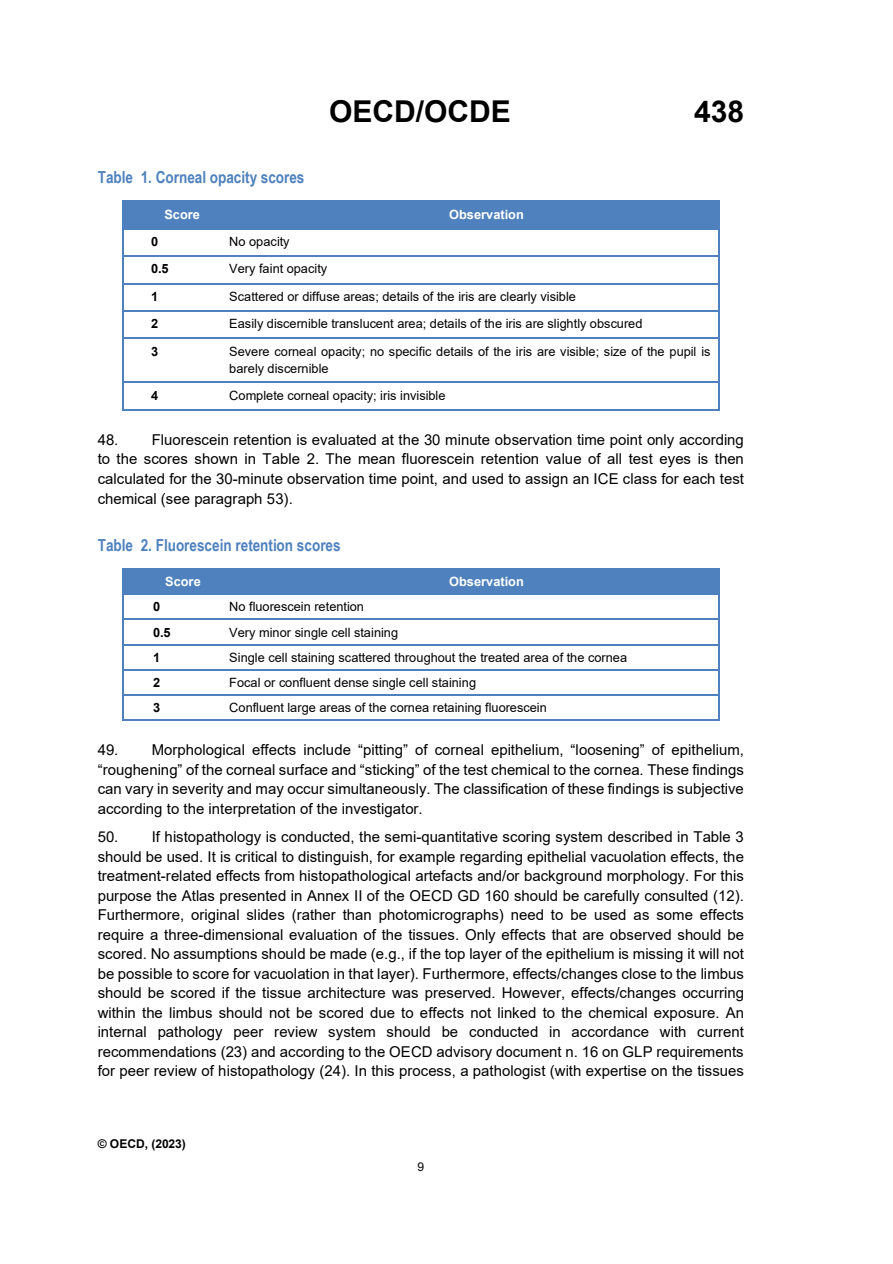
<style>
.page{position:relative;width:893px;height:1264px;background:#fff}
.page>*{position:absolute;margin:0;border:0;box-sizing:border-box;transform-origin:0 0}
.t1{font:700 30px "Arial";color:#000}
.t2{font:700 16.5px "Arial Narrow";color:#4e81bd}
.t3{font:15px/19.5px "Arial";color:#000;text-align:justify}
.t4{font:12.75px/17px "Arial";letter-spacing:.005em;color:#000}
.t5{font:700 12.75px "Arial";color:#fff}
.t6{font:700 12.75px "Arial";color:#000}
.t7{font:700 12px "Arial";letter-spacing:-.005em;color:#000}
.t8{font:12px "Arial";color:#000}
</style>
<div class="page">
<div style="left:124px;top:202px;width:97px;height:26px;background:#4e81bd"></div>
<div style="left:221px;top:202px;width:497px;height:26px;background:#4e81bd"></div>
<hr style="left:124px;top:201px;width:97px;height:1px;background:#4e81bd">
<hr style="left:223px;top:201px;width:495px;height:1px;background:#4e81bd">
<hr style="left:124px;top:228px;width:97px;height:1px;background:#4e81bd">
<hr style="left:223px;top:228px;width:495px;height:1px;background:#4e81bd">
<hr style="left:124px;top:255px;width:97px;height:2px;background:#4e81bd">
<hr style="left:223px;top:255px;width:495px;height:2px;background:#4e81bd">
<hr style="left:124px;top:283px;width:97px;height:1px;background:#4e81bd">
<hr style="left:223px;top:283px;width:495px;height:1px;background:#4e81bd">
<hr style="left:124px;top:310px;width:97px;height:1px;background:#4e81bd">
<hr style="left:223px;top:310px;width:495px;height:1px;background:#4e81bd">
<svg style="left:123px;top:201px;width:1px;height:138px"></svg>
<hr style="left:124px;top:337px;width:97px;height:2px;background:#4e81bd">
<hr style="left:223px;top:337px;width:495px;height:2px;background:#4e81bd">
<svg style="left:718px;top:201px;width:1px;height:138px"></svg>
<hr style="left:123px;top:339px;width:1px;height:42px;background:#4e81bd">
<hr style="left:718px;top:339px;width:1px;height:42px;background:#4e81bd">
<hr style="left:124px;top:381px;width:97px;height:2px;background:#4e81bd">
<hr style="left:223px;top:381px;width:495px;height:2px;background:#4e81bd">
<svg style="left:123px;top:381px;width:1px;height:29px"></svg>
<hr style="left:124px;top:409px;width:97px;height:1px;background:#4e81bd">
<hr style="left:222px;top:409px;width:496px;height:1px;background:#4e81bd">
<svg style="left:718px;top:381px;width:1px;height:29px"></svg>
<div style="left:124px;top:569px;width:97px;height:24px;background:#4e81bd"></div>
<div style="left:221px;top:569px;width:497px;height:24px;background:#4e81bd"></div>
<hr style="left:124px;top:568px;width:97px;height:1px;background:#4e81bd">
<hr style="left:223px;top:568px;width:495px;height:1px;background:#4e81bd">
<hr style="left:124px;top:593px;width:97px;height:2px;background:#4e81bd">
<hr style="left:223px;top:593px;width:495px;height:2px;background:#4e81bd">
<hr style="left:124px;top:618px;width:97px;height:2px;background:#4e81bd">
<hr style="left:223px;top:618px;width:495px;height:2px;background:#4e81bd">
<hr style="left:124px;top:643px;width:97px;height:2px;background:#4e81bd">
<hr style="left:223px;top:643px;width:495px;height:2px;background:#4e81bd">
<hr style="left:124px;top:669px;width:97px;height:1px;background:#4e81bd">
<hr style="left:223px;top:669px;width:495px;height:1px;background:#4e81bd">
<hr style="left:124px;top:694px;width:97px;height:1px;background:#4e81bd">
<hr style="left:223px;top:694px;width:495px;height:1px;background:#4e81bd">
<svg style="left:123px;top:568px;width:1px;height:152px"></svg>
<hr style="left:124px;top:719px;width:97px;height:1px;background:#4e81bd">
<hr style="left:222px;top:719px;width:496px;height:1px;background:#4e81bd">
<svg style="left:718px;top:568px;width:1px;height:152px"></svg>
<h1 class="t1" style="left:329px;top:90px;width:183px">OECD/OCDE</h1>
<h1 class="t1" style="left:694px;top:90px;width:52px">438</h1>
<p class="t2" style="left:98px;top:165px;width:208px">Table 1. Corneal opacity scores</p>
<p class="t5" style="left:164px;top:205px;width:37px">Score</p>
<p class="t5" style="left:449px;top:205px;width:76px">Observation</p>
<p class="t6" style="left:151px;top:232px;width:9px">0</p>
<p class="t4" style="left:229px;top:233px;width:62px">No opacity</p>
<p class="t6" style="left:151px;top:260px;width:19px">0.5</p>
<p class="t4" style="left:229px;top:260px;width:99px">Very faint opacity</p>
<p class="t6" style="left:151px;top:287px;width:9px">1</p>
<p class="t4" style="left:229px;top:288px;width:348px">Scattered or diffuse areas; details of the iris are clearly visible</p>
<p class="t6" style="left:151px;top:314px;width:9px">2</p>
<p class="t4" style="left:229px;top:315px;width:415px">Easily discernible translucent area; details of the iris are slightly obscured</p>
<p class="t6" style="left:151px;top:342px;width:9px">3</p>
<p class="t4" style="left:229px;top:342px;width:483px">Severe corneal opacity; no specific details of the iris are visible; size of the pupil is barely discernible</p>
<p class="t6" style="left:151px;top:386px;width:9px">4</p>
<p class="t4" style="left:229px;top:387px;width:218px">Complete corneal opacity; iris invisible</p>
<p class="t3" style="left:98px;top:429px;width:648px">48. Fluorescein retention is evaluated at the 30 minute observation time point only according to the scores shown in Table 2. The mean fluorescein retention value of all test eyes is then calculated for the 30-minute observation time point, and used to assign an ICE class for each test chemical (see paragraph 53).</p>
<p class="t2" style="left:98px;top:532px;width:244px">Table 2. Fluorescein retention scores</p>
<p class="t5" style="left:165px;top:572px;width:37px">Score</p>
<p class="t5" style="left:449px;top:572px;width:76px">Observation</p>
<p class="t6" style="left:153px;top:597px;width:9px">0</p>
<p class="t4" style="left:229px;top:598px;width:136px">No fluorescein retention</p>
<p class="t6" style="left:153px;top:623px;width:19px">0.5</p>
<p class="t4" style="left:229px;top:623px;width:170px">Very minor single cell staining</p>
<p class="t6" style="left:153px;top:648px;width:9px">1</p>
<p class="t4" style="left:229px;top:648px;width:399px">Single cell staining scattered throughout the treated area of the cornea</p>
<p class="t6" style="left:153px;top:673px;width:9px">2</p>
<p class="t4" style="left:229px;top:673px;width:248px">Focal or confluent dense single cell staining</p>
<p class="t6" style="left:153px;top:698px;width:9px">3</p>
<p class="t4" style="left:229px;top:699px;width:319px">Confluent large areas of the cornea retaining fluorescein</p>
<p class="t3" style="left:98px;top:739px;width:648px">49. Morphological effects include “pitting” of corneal epithelium, “loosening” of epithelium, “roughening” of the corneal surface and “sticking” of the test chemical to the cornea. These findings can vary in severity and may occur simultaneously. The classification of these findings is subjective according to the interpretation of the investigator.</p>
<p class="t3" style="left:98px;top:826px;width:648px">50. If histopathology is conducted, the semi-quantitative scoring system described in Table 3 should be used. It is critical to distinguish, for example regarding epithelial vacuolation effects, the treatment-related effects from histopathological artefacts and/or background morphology. For this purpose the Atlas presented in Annex II of the OECD GD 160 should be carefully consulted (12).<br>Furthermore, original slides (rather than photomicrographs) need to be used as some effects require a three-dimensional evaluation of the tissues. Only effects that are observed should be scored. No assumptions should be made (e.g., if the top layer of the epithelium is missing it will not be possible to score for vacuolation in that layer). Furthermore, effects/changes close to the limbus should be scored if the tissue architecture was preserved. However, effects/changes occurring within the limbus should not be scored due to effects not linked to the chemical exposure. An internal pathology peer review system should be conducted in accordance with current recommendations (23) and according to the OECD advisory document n. 16 on GLP requirements for peer review of histopathology (24). In this process, a pathologist (with expertise on the tissues</p>
<p class="t7" style="left:98px;top:1135px;width:90px">© OECD, (2023)</p>
<p class="t8" style="left:418px;top:1158px;width:8px">9</p>
</div>
